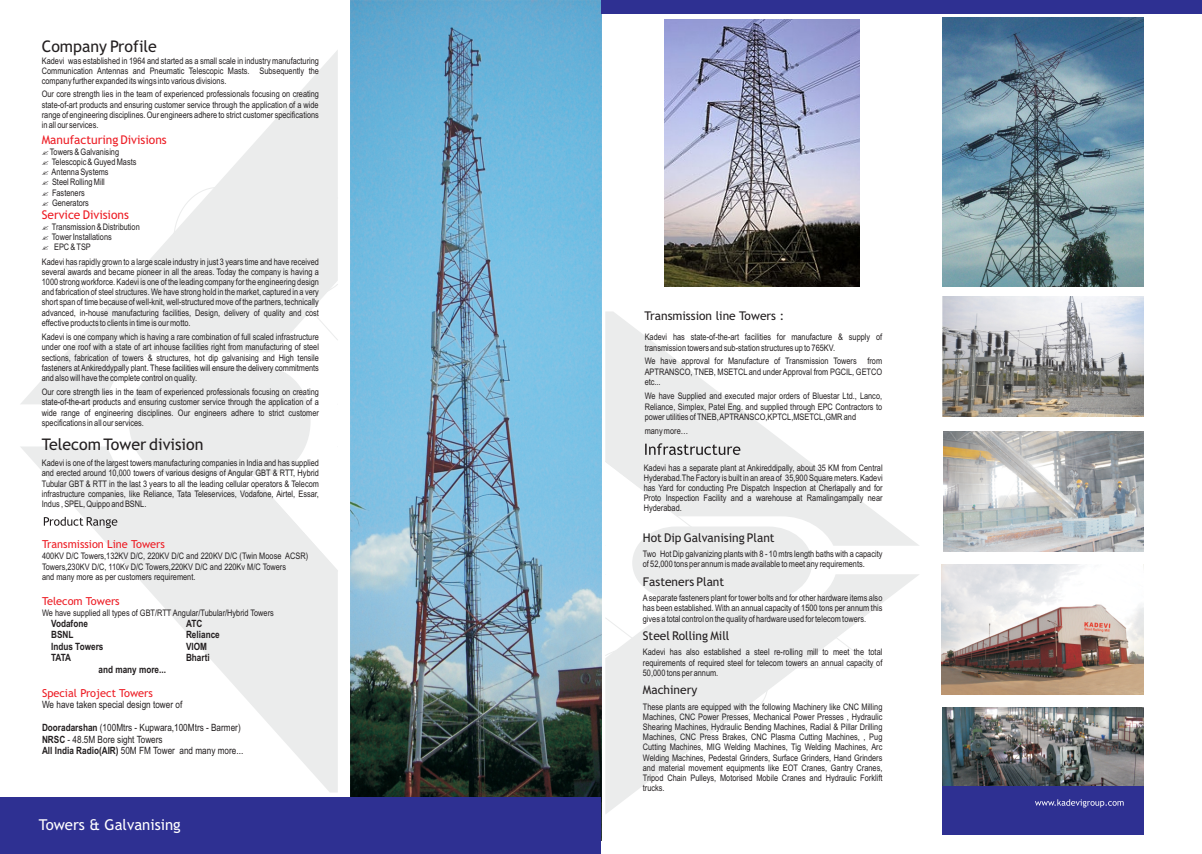
<style>
.page{position:relative;width:1202px;height:854px;background:#fff}
.page>*{position:absolute;margin:0;border:0;box-sizing:border-box;transform-origin:0 0}
.t1{font:16px "Trebuchet MS";color:#231f20}
.t2{font:15px "Trebuchet MS";color:#fff}
.t3{font:12px "Trebuchet MS";color:#231f20}
.t4{font:12px "Trebuchet MS";color:#ed1c24}
.t5{font:11px "Trebuchet MS";color:#ed1c24}
.t6{font:10px/11.4px "Arial Narrow";color:#231f20}
.t7{font:700 10px "Arial Narrow";color:#231f20}
.t8{font:9px/10.2px "Arial Narrow";color:#231f20;text-align:justify}
.s1{font-weight:700}
</style>
<div class="page">
<svg style="left:605px;top:311px;width:313px;height:234px"></svg>
<svg style="left:605px;top:574px;width:314px;height:240px"></svg>
<svg style="left:632px;top:526px;width:180px;height:73px;background:#edeeee"></svg>
<svg style="left:21px;top:446px;width:317px;height:346px"></svg>
<svg style="left:21px;top:50px;width:317px;height:354px"></svg>
<svg style="left:129px;top:367px;width:182px;height:107px;background:#edeeee"></svg>
<img style="left:351px;top:0;width:250px;height:797px">
<svg style="left:44px;top:516px;width:73px;height:12px"></svg>
<div style="left:942px;top:707px;width:202px;height:127px;background:#2e3092"></div>
<svg style="left:1035px;top:799px;width:89px;height:8px"></svg>
<svg style="left:645px;top:443px;width:95px;height:12px"></svg>
<img style="left:942px;top:707px;width:202px;height:78px">
<img style="left:943px;top:431px;width:200px;height:120px">
<img style="left:942px;top:564px;width:201px;height:130px">
<div style="left:0;top:797px;width:601px;height:56px;background:#2e3092"></div>
<img style="left:942px;top:296px;width:201px;height:121px">
<div style="left:601px;top:0;width:601px;height:14px;background:#2e3092"></div>
<img style="left:942px;top:17px;width:202px;height:269px">
<img style="left:664px;top:20px;width:195px;height:266px">
<svg style="left:42px;top:151px;width:6px;height:4px"></svg>
<svg style="left:42px;top:161px;width:6px;height:4px"></svg>
<svg style="left:42px;top:171px;width:6px;height:4px"></svg>
<svg style="left:42px;top:181px;width:6px;height:4px"></svg>
<svg style="left:42px;top:191px;width:6px;height:4px"></svg>
<svg style="left:42px;top:202px;width:6px;height:4px"></svg>
<svg style="left:42px;top:226px;width:6px;height:4px"></svg>
<svg style="left:42px;top:236px;width:6px;height:4px"></svg>
<svg style="left:42px;top:246px;width:6px;height:4px"></svg>
<h1 class="t1" style="left:42px;top:40px;width:117px">Company Profile</h1>
<p class="t8" style="left:42px;top:56px;width:279px">Kadevi was established in 1964 and started as a small scale in industry manufacturing Communication Antennas and Pneumatic Telescopic Masts. Subsequently the company further expanded its wings into various divisions.</p>
<p class="t8" style="left:42px;top:90px;width:279px">Our core strength lies in the team of experienced professionals focusing on creating state-of-art products and ensuring customer service through the application of a wide range of engineering disciplines. Our engineers adhere to strict customer specifications in all our services.</p>
<p class="t8" style="left:50px;top:147px;width:88px;text-align:left">Towers &amp; Galvanising<br>Telescopic &amp; Guyed Masts<br>Antenna Systems<br>Steel Rolling Mill<br>Fasteners<br>Generators</p>
<p class="t8" style="left:52px;top:222px;width:89px;text-align:left">Transmission &amp; Distribution<br>Tower Installations<br>EPC &amp; TSP</p>
<p class="t8" style="left:42px;top:257px;width:279px">Kadevi has rapidly grown to a large scale industry in just 3 years time and have received several awards and became pioneer in all the areas. Today the company is having a 1000 strong workforce. Kadevi is one of the leading company for the engineering design and fabrication of steel structures. We have strong hold in the market, captured in a very short span of time because of well-knit, well-structured move of the partners, technically advanced, in-house manufacturing facilities, Design, delivery of quality and cost effective products to clients in time is our motto.</p>
<p class="t8" style="left:42px;top:332px;width:279px">Kadevi is one company which is having a rare combination of full scaled infrastructure under one roof with a state of art inhouse facilities right from manufacturing of steel sections, fabrication of towers &amp; structures, hot dip galvanising and High tensile fasteners at Ankireddypally plant. These facilities will ensure the delivery commitments and also will have the complete control on quality.</p>
<p class="t8" style="left:42px;top:387px;width:279px">Our core strength lies in the team of experienced professionals focusing on creating state-of-the-art products and ensuring customer service through the application of a wide range of engineering disciplines. Our engineers adhere to strict customer specifications in all our services.</p>
<h1 class="t1" style="left:42px;top:437px;width:163px">Telecom Tower division</h1>
<p class="t8" style="left:42px;top:458px;width:279px">Kadevi is one of the largest towers manufacturing companies in India and has supplied and erected around 10,000 towers of various designs of Angular GBT &amp; RTT, Hybrid Tubular GBT &amp; RTT in the last 3 years to all the leading cellular operators &amp; Telecom infrastructure companies, like Reliance, Tata Teleservices, Vodafone, Airtel, Essar, Indus , SPEL, Quippo and BSNL.</p>
<h3 class="t4" style="left:42px;top:135px;width:126px">Manufacturing Divisions</h3>
<h3 class="t4" style="left:42px;top:210px;width:89px">Service Divisions</h3>
<p class="t5" style="left:42px;top:539px;width:124px">Transmission Line Towers</p>
<p class="t8" style="left:42px;top:550px;width:268px;line-height:11.2px">400KV D/C Towers,132KV D/C, 220KV D/C and 220KV D/C (Twin Moose ACSR)<br>Towers,230KV D/C, 110Kv D/C Towers,220KV D/C and 220Kv M/C Towers</p>
<p class="t8" style="left:42px;top:572px;width:155px">and many more as per customers requirement.</p>
<p class="t8" style="left:42px;top:608px;width:233px">We have supplied all types of GBT/RTT Angular/Tubular/Hybrid Towers</p>
<p class="t7" style="left:51px;top:619px;width:38px">Vodafone</p>
<p class="t7" style="left:186px;top:619px;width:18px">ATC</p>
<p class="t7" style="left:51px;top:631px;width:24px">BSNL</p>
<p class="t7" style="left:186px;top:631px;width:35px">Reliance</p>
<p class="t7" style="left:51px;top:642px;width:54px">Indus Towers</p>
<p class="t7" style="left:186px;top:642px;width:22px">VIOM</p>
<p class="t7" style="left:51px;top:653px;width:22px">TATA</p>
<p class="t7" style="left:186px;top:653px;width:25px">Bharti</p>
<p class="t7" style="left:99px;top:665px;width:69px">and many more...</p>
<p class="t6" style="left:42px;top:699px;width:142px">We have taken special design tower of</p>
<p class="t6" style="left:42px;top:722px;width:203px"><span class="s1">Dooradarshan</span> (100Mtrs - Kupwara,100Mtrs - Barmer)<br><span class="s1">NRSC</span> - 48.5M Bore sight Towers<br><span class="s1">All India Radio(AIR)</span> 50M FM Tower and many more...</p>
<p class="t5" style="left:42px;top:596px;width:79px">Telecom Towers</p>
<p class="t5" style="left:42px;top:688px;width:112px">Special Project Towers</p>
<h2 class="t2" style="left:39px;top:818px;width:143px">Towers &amp; Galvanising</h2>
<h3 class="t3" style="left:645px;top:311px;width:141px">Transmission line Towers :</h3>
<p class="t8" style="left:645px;top:332px;width:239px">Kadevi has state-of-the-art facilities for manufacture &amp; supply of transmission towers and sub-station structures up to 765KV.</p>
<p class="t8" style="left:645px;top:357px;width:239px">We have approval for Manufacture of Transmission Towers from APTRANSCO, TNEB, MSETCL and under Approval from PGCIL, GETCO etc...</p>
<p class="t8" style="left:645px;top:391px;width:239px">We have Supplied and executed major orders of Bluestar Ltd., Lanco, Reliance, Simplex, Patel Eng. and supplied through EPC Contractors to power utilities of TNEB, APTRANSCO,KPTCL,MSETCL,GMR and</p>
<p class="t8" style="left:645px;top:426px;width:45px">many more…</p>
<p class="t8" style="left:644px;top:463px;width:240px">Kadevi has a separate plant at Ankireddipally, about 35 KM from Central Hyderabad.The Factory is built in an area of 35,900 Square meters. Kadevi has Yard for conducting Pre Dispatch Inspection at Cherlapally and for Proto Inspection Facility and a warehouse at Ramalingampally near Hyderabad.</p>
<h3 class="t3" style="left:643px;top:532px;width:133px">Hot Dip Galvanising Plant</h3>
<p class="t8" style="left:643px;top:549px;width:241px">Two Hot Dip galvanizing plants with 8 - 10 mtrs length baths with a capacity of 52,000 tons per annum is made available to meet any requirements.</p>
<h3 class="t3" style="left:643px;top:576px;width:83px">Fasteners Plant</h3>
<p class="t8" style="left:643px;top:593px;width:241px">Aseparate fasteners plant for tower bolts and for other hardware items also has been established. With an annual capacity of 1500 tons per annum this gives a total control on the quality of hardware used for telecom towers.</p>
<h3 class="t3" style="left:643px;top:631px;width:88px">Steel Rolling Mill</h3>
<p class="t8" style="left:643px;top:647px;width:241px">Kadevi has also established a steel re-rolling mill to meet the total requirements of required steel for telecom towers an annual capacity of 50,000 tons per annum.</p>
<h3 class="t3" style="left:643px;top:685px;width:56px">Machinery</h3>
<p class="t8" style="left:643px;top:702px;width:241px">These plants are equipped with the following Machinery like CNC Milling Machines, CNC Power Presses, Mechanical Power Presses , Hydraulic Shearing Machines, Hydraulic Bending Machines, Radial &amp; Pillar Drilling Machines, CNC Press Brakes, CNC Plasma Cutting Machines, , Pug Cutting Machines, MIG Welding Machines, Tig Welding Machines, Arc Welding Machines, Pedestal Grinders, Surface Grinders, Hand Grinders and material movement equipments like EOT Cranes, Gantry Cranes, Tripod Chain Pulleys, Motorised Mobile Cranes and Hydraulic Forklift trucks.</p>
</div>
